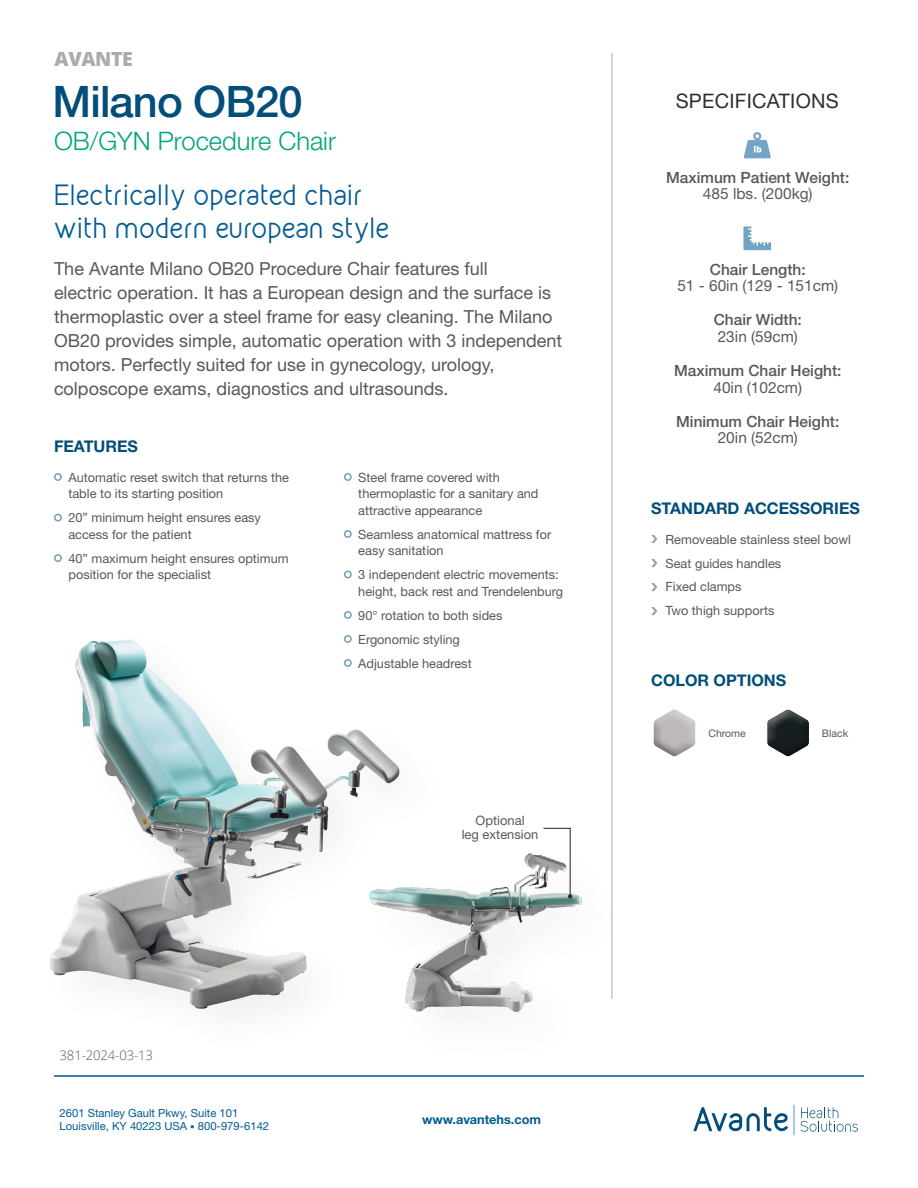
<style>
.page{position:relative;width:918px;height:1188px;background:#fff}
.page>*{position:absolute;margin:0;border:0;box-sizing:border-box;transform-origin:0 0}
.t1{font:500 43.5px "Helvetica Neue LT Std";letter-spacing:-.02em;color:#004e79}
.t2{font:25.5px/33.6px "Kirvante";color:#005b94}
.t3{font:300 25.5px "Helvetica Neue LT Std";color:#00a57a}
.t4{font:19.95px "Helvetica Neue LT Std";letter-spacing:.015em;color:#2f2f2e}
.t5{font:800 19.5px "Open Sans";letter-spacing:-.02em;color:#58585a}
.t6{font:18px/24px "Helvetica Neue LT Std";color:#58585a}
.t7{font:700 16.05px "Helvetica Neue LT Std";color:#004e79}
.t8{font:500 15.45px "Helvetica Neue LT Std";color:#58585a}
.t9{font:15.45px "Helvetica Neue LT Std";color:#58585a}
.t10{font:300 13.2px "Open Sans";letter-spacing:-.01em;color:#58585a}
.t11{font:12.9px/13.5px "Helvetica Neue LT Std";color:#58585a;text-align:center}
.t12{font:12.75px/16.5px "Helvetica Neue LT Std";color:#58585a}
.t13{font:700 12.75px "Helvetica Neue LT Std";color:#005b94}
.t14{font:11.25px/13.5px "Helvetica Neue LT Std";color:#005b94}
.t15{font:10.5px "Helvetica Neue LT Std";color:#58585a}
.s1{font-size:9px}
</style>
<div class="page">
<img style="left:50px;top:640px;width:257px;height:369px">
<hr style="left:612px;top:53px;width:1px;height:946px;background:#58585a">
<img style="left:369px;top:853px;width:213px;height:159px">
<svg style="left:542px;top:827px;width:30px;height:72px"></svg>
<svg style="left:651px;top:535px;width:6px;height:8px"></svg>
<svg style="left:651px;top:559px;width:6px;height:8px"></svg>
<svg style="left:651px;top:583px;width:6px;height:8px"></svg>
<svg style="left:651px;top:607px;width:6px;height:8px"></svg>
<div style="left:344px;top:473px;width:8px;height:8px;border:2px solid #004e79;border-radius:50%"></div>
<div style="left:344px;top:530px;width:8px;height:8px;border:2px solid #004e79;border-radius:50%"></div>
<div style="left:344px;top:571px;width:8px;height:7px;border:2px solid #004e79;border-radius:50%"></div>
<div style="left:344px;top:611px;width:8px;height:8px;border:2px solid #004e79;border-radius:50%"></div>
<div style="left:344px;top:635px;width:8px;height:8px;border:2px solid #004e79;border-radius:50%"></div>
<div style="left:344px;top:659px;width:8px;height:8px;border:2px solid #004e79;border-radius:50%"></div>
<div style="left:54px;top:473px;width:8px;height:8px;border:2px solid #004e79;border-radius:50%"></div>
<div style="left:54px;top:514px;width:8px;height:8px;border:2px solid #004e79;border-radius:50%"></div>
<div style="left:54px;top:554px;width:8px;height:8px;border:2px solid #004e79;border-radius:50%"></div>
<hr style="left:54px;top:1075px;width:810px;height:2px;background:#005b94">
<svg style="left:801px;top:1107px;width:57px;height:25px"></svg>
<hr style="left:793px;top:1105px;width:2px;height:29px;background:#98c7e9">
<svg style="left:693px;top:1107px;width:95px;height:24px"></svg>
<svg style="left:744px;top:132px;width:27px;height:26px"></svg>
<svg style="left:743px;top:226px;width:28px;height:24px"></svg>
<div style="left:644px;top:715px;width:58px;height:42px;background:#000;opacity:.75"></div>
<div style="left:760px;top:715px;width:59px;height:42px;background:#000;opacity:.75"></div>
<h3 class="t5" style="left:55px;top:44px;width:80px">AVANTE</h3>
<h1 class="t1" style="left:53px;top:76px;width:252px">Milano OB20</h1>
<h2 class="t3" style="left:54px;top:126px;width:284px">OB/GYN Procedure Chair</h2>
<h2 class="t2" style="left:54px;top:177px;width:338px">Electrically operated chair with modern european style</h2>
<p class="t6" style="left:54px;top:256px;width:510px">The Avante Milano OB20 Procedure Chair features full<br>electric operation. It has a European design and the surface is thermoplastic over a steel frame for easy cleaning. The Milano OB20 provides simple, automatic operation with 3 independent motors. Perfectly suited for use in gynecology, urology, colposcope exams, diagnostics and ultrasounds.</p>
<p class="t7" style="left:54px;top:436px;width:85px">FEATURES</p>
<p class="t12" style="left:68px;top:469px;width:222px">Automatic reset switch that returns the table to its starting position</p>
<p class="t12" style="left:68px;top:509px;width:194px">20” minimum height ensures easy access for the patient</p>
<p class="t12" style="left:68px;top:550px;width:222px">40” maximum height ensures optimum position for the specialist</p>
<p class="t12" style="left:358px;top:469px;width:182px">Steel frame covered with thermoplastic for a sanitary and attractive appearance</p>
<p class="t12" style="left:358px;top:526px;width:194px">Seamless anatomical mattress for easy sanitation</p>
<p class="t12" style="left:358px;top:566px;width:206px">3 independent electric movements: height, back rest and Trendelenburg</p>
<p class="t12" style="left:358px;top:603px;width:146px;line-height:24px">90° rotation to both sides<br>Ergonomic styling<br>Adjustable headrest</p>
<p class="t11" style="left:462px;top:814px;width:78px">Optional<br>leg extension</p>
<p class="t10" style="left:60px;top:1046px;width:95px">381-2024-03-13</p>
<p class="t14" style="left:60px;top:1106px;width:211px">2601 Stanley Gault Pkwy, Suite 101<br>Louisville, KY 40223 USA <span class="s1">•</span> 800-979-6142</p>
<p class="t13" style="left:422px;top:1112px;width:121px">www.avantehs.com</p>
<h3 class="t4" style="left:676px;top:89px;width:165px">SPECIFICATIONS</h3>
<p class="t8" style="left:666px;top:168px;width:185px">Maximum Patient Weight:</p>
<p class="t9" style="left:703px;top:185px;width:111px">485 lbs. (200kg)</p>
<p class="t8" style="left:710px;top:260px;width:97px">Chair Length:</p>
<p class="t9" style="left:677px;top:276px;width:162px">51 - 60in (129 - 151cm)</p>
<p class="t8" style="left:714px;top:311px;width:90px">Chair Width:</p>
<p class="t9" style="left:718px;top:327px;width:82px">23in (59cm)</p>
<p class="t8" style="left:674px;top:361px;width:169px">Maximum Chair Height:</p>
<p class="t9" style="left:713px;top:378px;width:90px">40in (102cm)</p>
<p class="t8" style="left:676px;top:412px;width:165px">Minimum Chair Height:</p>
<p class="t9" style="left:718px;top:429px;width:82px">20in (52cm)</p>
<p class="t7" style="left:651px;top:498px;width:210px">STANDARD ACCESSORIES</p>
<p class="t12" style="left:666px;top:527px;width:187px;line-height:24px">Removeable stainless steel bowl<br>Seat guides handles<br>Fixed clamps<br>Two thigh supports</p>
<p class="t7" style="left:651px;top:670px;width:137px">COLOR OPTIONS</p>
<p class="t15" style="left:708px;top:727px;width:39px">Chrome</p>
<p class="t15" style="left:822px;top:727px;width:28px">Black</p>
</div>
